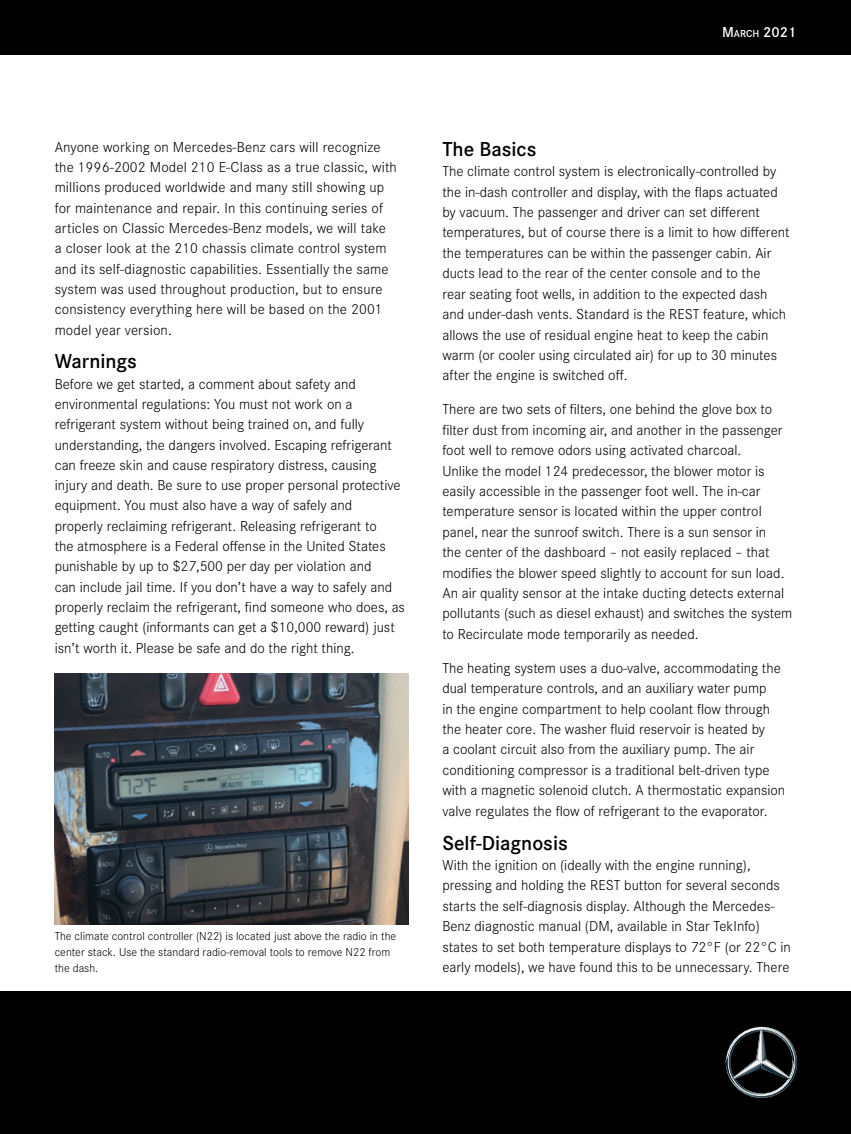
<style>
.page{position:relative;width:851px;height:1134px;background:#fff}
.page>*{position:absolute;margin:0;border:0;box-sizing:border-box;transform-origin:0 0}
.Chapter_Title{font:600 21px "Corporate S";color:#000}
.Copy{font:300 15px/20.4px "Corporate S";color:#000}
.t1{font:600 15px "Corporate S";color:#fff}
.t2{font:300 12px/16.2px "Corporate S";color:#000}
.s1{font-size:10.5px}
</style>
<div class="page">
<div style="left:0;top:991px;width:850px;height:143px;background:#000"></div>
<div style="left:0;top:0;width:850px;height:55px;background:#000"></div>
<svg style="left:725px;top:1027px;width:72px;height:71px"></svg>
<img style="left:55px;top:674px;width:353px;height:251px">
<p class="t1" style="left:722px;top:22px;width:76px">M<span class="s1">ARCH</span> 2021</p>
<p class="Copy" style="left:55px;top:136px;width:343px">Anyone working on Mercedes-Benz cars will recognize the 1996-2002 Model 210 E-Class as a true classic, with millions produced worldwide and many still showing up for maintenance and repair. In this continuing series of articles on Classic Mercedes-Benz models, we will take<br>a closer look at the 210 chassis climate control system and its self-diagnostic capabilities. Essentially the same system was used throughout production, but to ensure consistency everything here will be based on the 2001 model year version.</p>
<p class="Chapter_Title" style="left:55px;top:347px;width:84px">Warnings</p>
<p class="Copy" style="left:55px;top:373px;width:352px">Before we get started, a comment about safety and environmental regulations: You must not work on a refrigerant system without being trained on, and fully understanding, the dangers involved. Escaping refrigerant can freeze skin and cause respiratory distress, causing injury and death. Be sure to use proper personal protective equipment. You must also have a way of safely and<br>properly reclaiming refrigerant. Releasing refrigerant to<br>the atmosphere is a Federal offense in the United States punishable by up to $27,500 per day per violation and<br>can include jail time. If you don’t have a way to safely and properly reclaim the refrigerant, find someone who does, as getting caught (informants can get a $10,000 reward) just isn’t worth it. Please be safe and do the right thing.</p>
<p class="t2" style="left:55px;top:927px;width:343px">The climate control controller (N22) is located just above the radio in the center stack. Use the standard radio-removal tools to remove N22 from the dash.</p>
<p class="Chapter_Title" style="left:442px;top:135px;width:96px">The Basics</p>
<p class="Copy" style="left:442px;top:161px;width:349px">The climate control system is electronically-controlled by the in-dash controller and display, with the flaps actuated by vacuum. The passenger and driver can set different temperatures, but of course there is a limit to how different the temperatures can be within the passenger cabin. Air ducts lead to the rear of the center console and to the<br>rear seating foot wells, in addition to the expected dash and under-dash vents. Standard is the REST feature, which allows the use of residual engine heat to keep the cabin warm (or cooler using circulated air) for up to 30 minutes after the engine is switched off.</p>
<p class="Copy" style="left:442px;top:399px;width:351px">There are two sets of filters, one behind the glove box to filter dust from incoming air, and another in the passenger foot well to remove odors using activated charcoal.<br>Unlike the model 124 predecessor, the blower motor is easily accessible in the passenger foot well. The in-car temperature sensor is located within the upper control panel, near the sunroof switch. There is a sun sensor in<br>the center of the dashboard – not easily replaced – that modifies the blower speed slightly to account for sun load.<br>An air quality sensor at the intake ducting detects external pollutants (such as diesel exhaust) and switches the system to Recirculate mode temporarily as needed.</p>
<p class="Copy" style="left:442px;top:657px;width:344px">The heating system uses a duo-valve, accommodating the dual temperature controls, and an auxiliary water pump<br>in the engine compartment to help coolant flow through the heater core. The washer fluid reservoir is heated by<br>a coolant circuit also from the auxiliary pump. The air conditioning compressor is a traditional belt-driven type with a magnetic solenoid clutch. A thermostatic expansion valve regulates the flow of refrigerant to the evaporator.</p>
<p class="Chapter_Title" style="left:442px;top:828px;width:127px">Self-Diagnosis</p>
<p class="Copy" style="left:442px;top:854px;width:350px">With the ignition on (ideally with the engine running), pressing and holding the REST button for several seconds starts the self-diagnosis display. Although the Mercedes-Benz diagnostic manual (DM, available in Star TekInfo) states to set both temperature displays to 72°F (or 22°C in early models), we have found this to be unnecessary. There</p>
</div>
